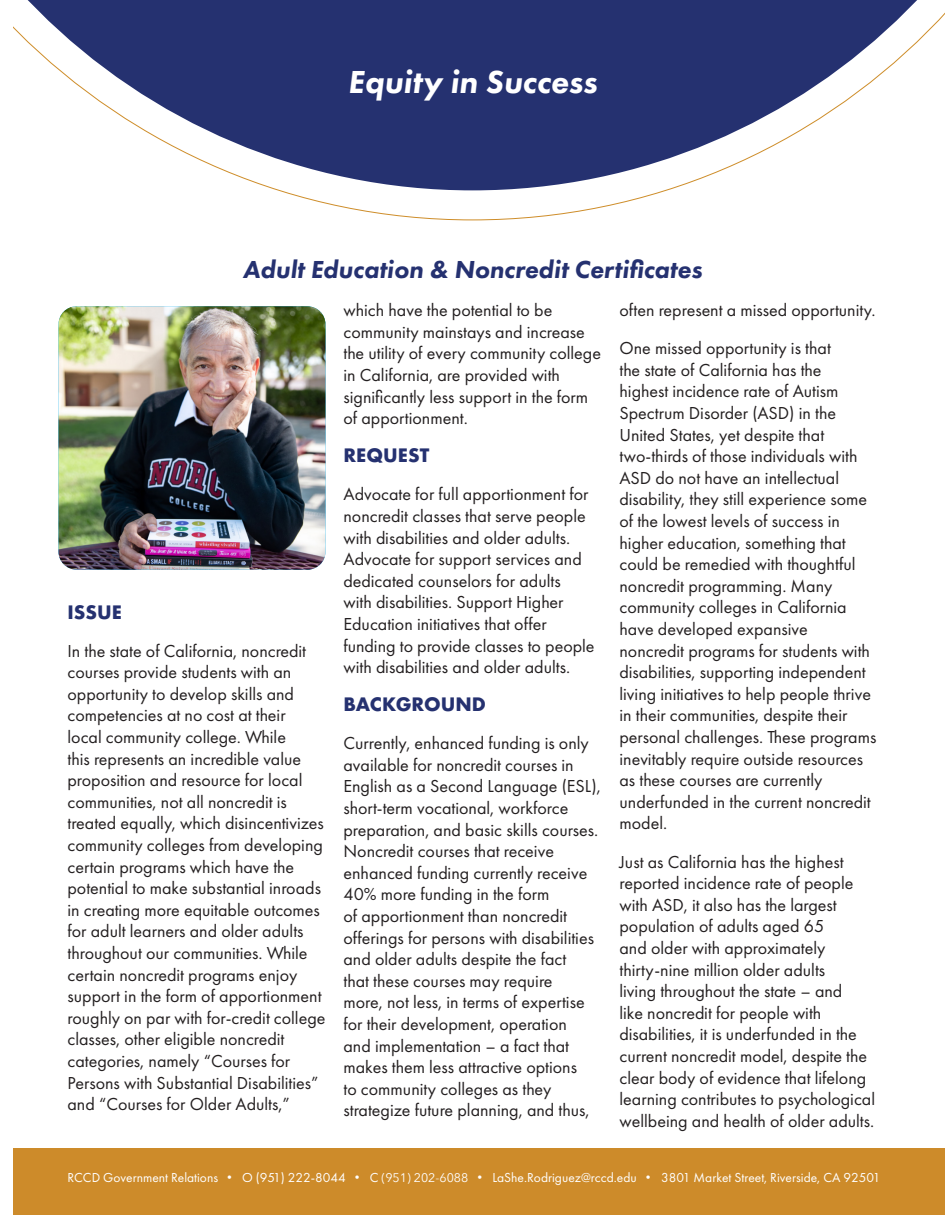
<style>
.page{position:relative;width:945px;height:1215px;background:#fff}
.page>*{position:absolute;margin:0;border:0;box-sizing:border-box;transform-origin:0 0}
.RIGHT_TITLE{font:italic 800 33px "Futura PT";color:#fff}
.PARAGRAPH_B{font:italic 800 25.5px "Futura PT";color:#253170}
.PARAGRAPH_B-2{font:18px/21.6px "Futura PT";color:#231f20}
.PARAGRAPH_B-3{font:700 18px "Futura";color:#253170}
.t1{font:13.5px "Futura PT";color:#fff}
.s1{font-family:"Arial"}
.s2{font-family:"Avenir Next";font-size:12.45px}
</style>
<div class="page">
<div style="left:14px;top:1148px;width:931px;height:67px;background:#cd8b2a"></div>
<svg style="left:14px;top:0;width:931px;height:220px"></svg>
<img style="left:58px;top:306px;width:267px;height:264px">
<p class="RIGHT_TITLE" style="left:348px;top:61px;width:251px">Equity in Success</p>
<p class="PARAGRAPH_B" style="left:243px;top:254px;width:461px">Adult Education &amp; Noncredit Certificates</p>
<p class="PARAGRAPH_B-3" style="left:68px;top:599px;width:56px">ISSUE</p>
<p class="PARAGRAPH_B-2" style="left:68px;top:640px;width:259px">In the state of California, noncredit courses provide students with an opportunity to develop skills and competencies at no cost at their<br>local community college. While<br>this represents an incredible value proposition and resource for local communities, not all noncredit is treated equally, which disincentivizes community colleges from developing certain programs which have the potential to make substantial inroads in creating more equitable outcomes for adult learners and older adults throughout our communities. While certain noncredit programs enjoy support in the form of apportionment roughly on par with for-credit college classes, other eligible noncredit categories, namely “Courses for Persons with Substantial Disabilities” and “Courses for Older Adults,”</p>
<p class="PARAGRAPH_B-2" style="left:343px;top:299px;width:259px">which have the potential to be community mainstays and increase the utility of every community college in California, are provided with significantly less support in the form of apportionment.</p>
<p class="PARAGRAPH_B-3" style="left:343px;top:442px;width:87px">REQUEST</p>
<p class="PARAGRAPH_B-2" style="left:343px;top:483px;width:253px">Advocate for full apportionment for noncredit classes that serve people with disabilities and older adults.<br>Advocate for support services and dedicated counselors for adults<br>with disabilities. Support Higher Education initiatives that offer funding to provide classes to people with disabilities and older adults.</p>
<p class="PARAGRAPH_B-3" style="left:343px;top:691px;width:144px">BACKGROUND</p>
<p class="PARAGRAPH_B-2" style="left:343px;top:732px;width:259px">Currently, enhanced funding is only available for noncredit courses in English as a Second Language (ESL), short-term vocational, workforce preparation, and basic skills courses.<br>Noncredit courses that receive enhanced funding currently receive 40% more funding in the form<br>of apportionment than noncredit offerings for persons with disabilities and older adults despite the fact<br>that these courses may require<br>more, not less, in terms of expertise for their development, operation<br>and implementation – a fact that makes them less attractive options<br>to community colleges as they strategize future planning, and thus,</p>
<p class="PARAGRAPH_B-2" style="left:619px;top:299px;width:258px">often represent a missed opportunity.</p>
<p class="PARAGRAPH_B-2" style="left:619px;top:337px;width:258px">One missed opportunity is that<br>the state of California has the<br>highest incidence rate of Autism Spectrum Disorder (ASD) in the United States, yet despite that two-thirds of those individuals with ASD do not have an intellectual disability, they still experience some of the lowest levels of success in higher education, something that could be remedied with thoughtful noncredit programming. Many community colleges in California have developed expansive noncredit programs for students with disabilities, supporting independent living initiatives to help people thrive in their communities, despite their personal challenges. These programs inevitably require outside resources as these courses are currently underfunded in the current noncredit model.</p>
<p class="PARAGRAPH_B-2" style="left:619px;top:851px;width:257px">Just as California has the highest reported incidence rate of people with ASD, it also has the largest population of adults aged 65<br>and older with approximately thirty-nine million older adults<br>living throughout the state – and<br>like noncredit for people with disabilities, it is underfunded in the current noncredit model, despite the clear body of evidence that lifelong learning contributes to psychological wellbeing and health of older adults.</p>
<p class="t1" style="left:68px;top:1170px;width:814px">RCCD Government Relations <span class="s1">•</span> O (951) 222-8044 <span class="s1">•</span> C <span class="s2">(951) 202-6088</span> <span class="s1">•</span> LaShe.Rodriguez@rccd.edu <span class="s1">•</span> 3801 Market Street, Riverside, CA 92501</p>
</div>
